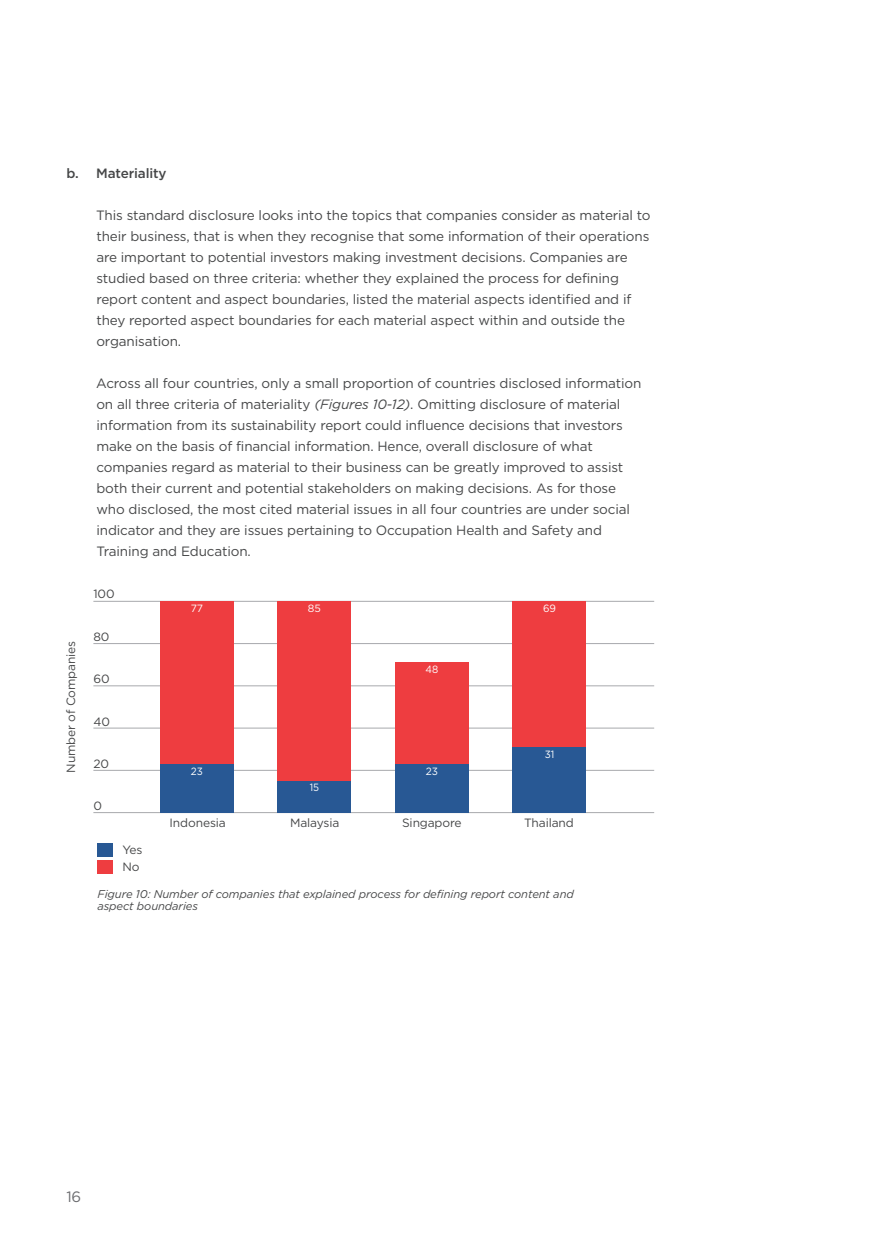
<style>
.page{position:relative;width:889px;height:1260px;background:#fff}
.page>*{position:absolute;margin:0;border:0;box-sizing:border-box;transform-origin:0 0}
.t1{font:15px "Gotham HTF";color:#6c6d70}
.t2{font:13.5px/21px "Gotham HTF";letter-spacing:-.01em;color:#464748}
.t3{font:500 13.5px "Gotham HTF";letter-spacing:-.01em;color:#464748}
.t4{font:12px "Gotham HTF";letter-spacing:-.01em;color:#464748}
.t5{font:italic 11.25px/12px "Gotham HTF";letter-spacing:-.01em;color:#464748}
.t6{font:10.5px "Gotham HTF";letter-spacing:-.01em;color:#fff;scale:.95 1}
.t7{font:10.5px "Gotham HTF";letter-spacing:-.01em;color:#fff}
.t8{font:10.5px "Gotham HTF";letter-spacing:-.01em;color:#fff;scale:.94 1}
.t9{font:10.5px "Gotham HTF";letter-spacing:-.01em;color:#fff;scale:.93 1}
.t10{font:10.5px "Gotham HTF";letter-spacing:-.01em;color:#fff;scale:.96 1}
.s1{font-style:italic}
</style>
<div class="page">
<hr style="left:93px;top:812px;width:561px;height:1px;background:#a8a9ad">
<hr style="left:93px;top:643px;width:561px;height:1px;background:#a8a9ad">
<hr style="left:93px;top:685px;width:561px;height:1px;background:#a8a9ad">
<hr style="left:93px;top:727px;width:561px;height:1px;background:#a8a9ad">
<hr style="left:93px;top:770px;width:561px;height:1px;background:#a8a9ad">
<hr style="left:93px;top:601px;width:561px;height:1px;background:#a8a9ad">
<div style="left:160px;top:601px;width:74px;height:163px;background:#ee3d40"></div>
<div style="left:160px;top:764px;width:74px;height:48px;background:#285894"></div>
<div style="left:277px;top:601px;width:74px;height:180px;background:#ee3d40"></div>
<div style="left:277px;top:781px;width:74px;height:31px;background:#285894"></div>
<div style="left:395px;top:663px;width:74px;height:101px;background:#ee3d40"></div>
<div style="left:395px;top:764px;width:74px;height:48px;background:#285894"></div>
<div style="left:512px;top:601px;width:74px;height:146px;background:#ee3d40"></div>
<div style="left:512px;top:747px;width:74px;height:65px;background:#285894"></div>
<div style="left:97px;top:860px;width:16px;height:14px;background:#ee3d40"></div>
<div style="left:97px;top:843px;width:16px;height:13px;background:#285894"></div>
<p class="t3" style="left:66px;top:166px;width:102px">b. Materiality</p>
<p class="t2" style="left:96px;top:205px;width:556px">This standard disclosure looks into the topics that companies consider as material to their business, that is when they recognise that some information of their operations are important to potential investors making investment decisions. Companies are studied based on three criteria: whether they explained the process for defining report content and aspect boundaries, listed the material aspects identified and if they reported aspect boundaries for each material aspect within and outside the organisation.</p>
<p class="t2" style="left:96px;top:373px;width:547px">Across all four countries, only a small proportion of countries disclosed information on all three criteria of materiality <span class="s1">(Figures 10-12)</span>. Omitting disclosure of material information from its sustainability report could influence decisions that investors make on the basis of financial information. Hence, overall disclosure of what companies regard as material to their business can be greatly improved to assist both their current and potential stakeholders on making decisions. As for those who disclosed, the most cited material issues in all four countries are under social indicator and they are issues pertaining to Occupation Health and Safety and Training and Education.</p>
<p class="t4" style="left:64px;top:772px;width:133px;rotate:-90deg">Number of Companies</p>
<p class="t4" style="left:93px;top:587px;width:23px">100</p>
<p class="t4" style="left:93px;top:630px;width:18px">80</p>
<p class="t4" style="left:93px;top:672px;width:18px">60</p>
<p class="t4" style="left:93px;top:715px;width:18px">40</p>
<p class="t4" style="left:93px;top:757px;width:17px">20</p>
<p class="t4" style="left:93px;top:799px;width:10px">0</p>
<p class="t7" style="left:191px;top:602px;width:14px">77</p>
<p class="t7" style="left:308px;top:603px;width:14px">85</p>
<p class="t6" style="left:191px;top:765px;width:14px">23</p>
<p class="t9" style="left:310px;top:782px;width:12px">15</p>
<p class="t8" style="left:425px;top:664px;width:15px">48</p>
<p class="t10" style="left:426px;top:765px;width:14px">23</p>
<p class="t6" style="left:543px;top:603px;width:15px">69</p>
<p class="t6" style="left:545px;top:748px;width:12px">31</p>
<p class="t4" style="left:170px;top:816px;width:58px">Indonesia</p>
<p class="t4" style="left:290px;top:816px;width:51px">Malaysia</p>
<p class="t4" style="left:402px;top:816px;width:61px">Singapore</p>
<p class="t4" style="left:524px;top:816px;width:51px">Thailand</p>
<p class="t4" style="left:122px;top:843px;width:22px">Yes</p>
<p class="t4" style="left:122px;top:860px;width:19px">No</p>
<p class="t5" style="left:97px;top:888px;width:478px">Figure 10: Number of companies that explained process for defining report content and aspect boundaries</p>
<p class="t1" style="left:66px;top:1188px;width:16px">16</p>
</div>
